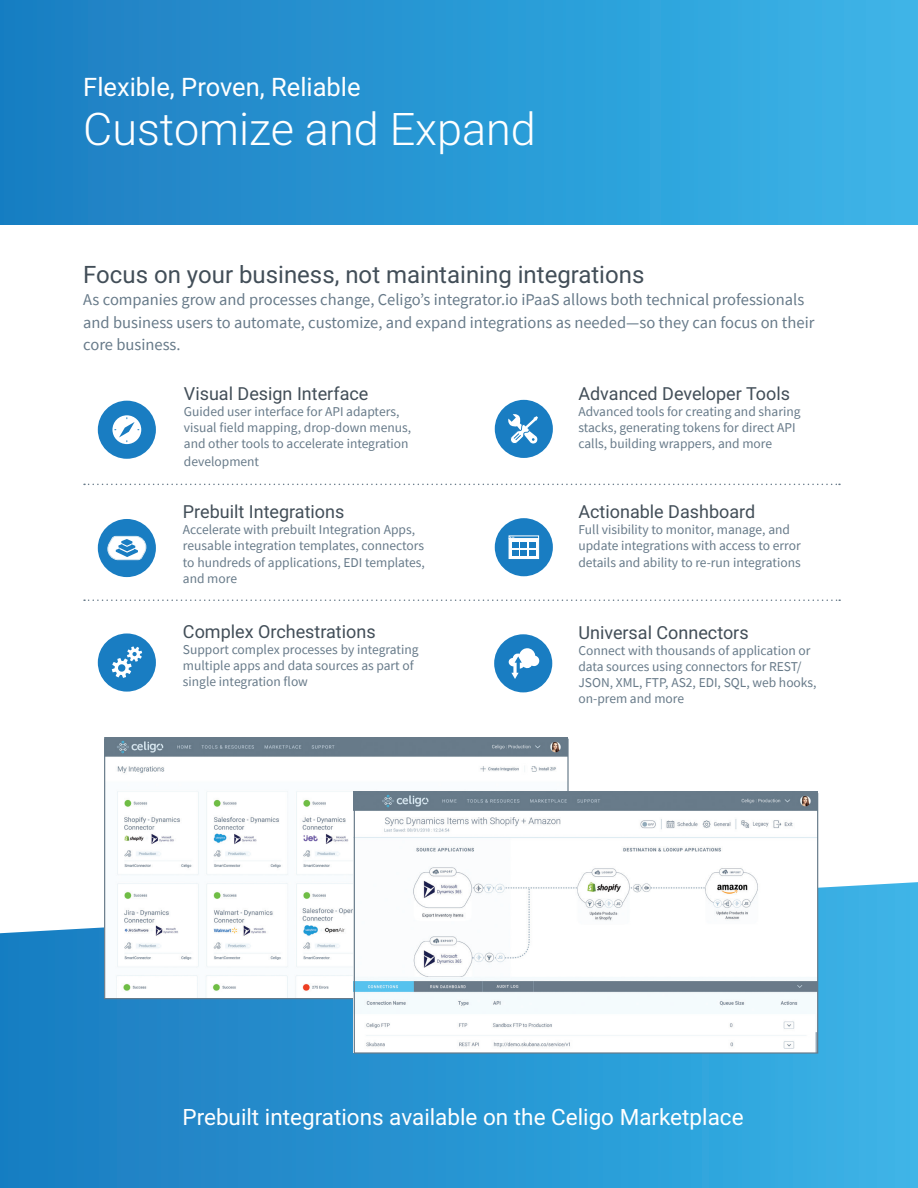
<style>
.page{position:relative;width:918px;height:1188px;background:#fff}
.page>*{position:absolute;margin:0;border:0;box-sizing:border-box;transform-origin:0 0}
.t1{font:300 45px "Roboto";color:#fff}
.t2{font:25.5px "Roboto";color:#fff}
.t3{font:24px "Roboto";color:#424e58}
.t4{font:22.5px "Roboto";color:#fff}
.t5{font:18px "Roboto";color:#424e58}
.t6{font:16.5px/22.5px "Source Sans Pro";color:#677a89}
.t7{font:13.5px/16.2px "Source Sans Pro";color:#677a89}
</style>
<div class="page">
<div style="left:0;top:0;width:918px;height:224px;background:linear-gradient(to right,#1a7dc2,#3bb5e8)"></div>
<svg style="left:0;top:882px;width:918px;height:306px;background:#3099d4"></svg>
<img style="left:104px;top:737px;width:463px;height:260px">
<img style="left:354px;top:792px;width:463px;height:260px">
<div style="left:354px;top:793px;width:464px;height:261px;border:1px solid #677a89"></div>
<div style="left:98px;top:633px;width:58px;height:59px;background:#197dc2;border-radius:50%"></div>
<svg style="left:112px;top:646px;width:30px;height:32px"></svg>
<div style="left:98px;top:519px;width:58px;height:58px;background:#197dc2;border-radius:50%"></div>
<svg style="left:108px;top:536px;width:38px;height:24px"></svg>
<div style="left:98px;top:401px;width:58px;height:58px;background:#197dc2;border-radius:50%"></div>
<svg style="left:112px;top:415px;width:29px;height:29px"></svg>
<svg style="left:114px;top:417px;width:25px;height:25px"></svg>
<div style="left:495px;top:400px;width:58px;height:58px;background:#197dc2;border-radius:50%"></div>
<svg style="left:508px;top:414px;width:30px;height:30px"></svg>
<div style="left:495px;top:518px;width:58px;height:58px;background:#197dc2;border-radius:50%"></div>
<div style="left:509px;top:538px;width:30px;height:21px;background:#fff"></div>
<svg style="left:510px;top:537px;width:26px;height:19px"></svg>
<div style="left:494px;top:634px;width:58px;height:58px;background:#197dc2;border-radius:50%"></div>
<svg style="left:508px;top:648px;width:31px;height:31px"></svg>
<svg style="left:84px;top:484px;width:756px;height:1px"></svg>
<svg style="left:84px;top:599px;width:756px;height:2px"></svg>
<h2 class="t2" style="left:83px;top:69px;width:279px">Flexible, Proven, Reliable</h2>
<h1 class="t1" style="left:83px;top:98px;width:454px">Customize and Expand</h1>
<h3 class="t3" style="left:83px;top:257px;width:563px">Focus on your business, not maintaining integrations</h3>
<p class="t6" style="left:83px;top:288px;width:733px">As companies grow and processes change, Celigo’s integrator.io iPaaS allows both technical professionals and business users to automate, customize, and expand integrations as needed—so they can focus on their core business.</p>
<h3 class="t5" style="left:184px;top:381px;width:186px">Visual Design Interface</h3>
<p class="t7" style="left:184px;top:403px;width:229px">Guided user interface for API adapters, visual field mapping, drop-down menus, and other tools to accelerate integration</p>
<p class="t7" style="left:184px;top:454px;width:77px">development</p>
<h3 class="t5" style="left:183px;top:499px;width:163px">Prebuilt Integrations</h3>
<p class="t7" style="left:183px;top:521px;width:244px">Accelerate with prebuilt Integration Apps, reusable integration templates, connectors to hundreds of applications, EDI templates, and more</p>
<h3 class="t5" style="left:183px;top:619px;width:194px">Complex Orchestrations</h3>
<p class="t7" style="left:183px;top:641px;width:237px">Support complex processes by integrating multiple apps and data sources as part of single integration flow</p>
<h3 class="t5" style="left:578px;top:381px;width:213px">Advanced Developer Tools</h3>
<p class="t7" style="left:578px;top:403px;width:224px">Advanced tools for creating and sharing stacks, generating tokens for direct API calls, building wrappers, and more</p>
<h3 class="t5" style="left:578px;top:499px;width:178px">Actionable Dashboard</h3>
<p class="t7" style="left:578px;top:521px;width:224px">Full visibility to monitor, manage, and update integrations with access to error details and ability to re-run integrations</p>
<h3 class="t5" style="left:578px;top:620px;width:172px">Universal Connectors</h3>
<p class="t7" style="left:578px;top:642px;width:240px">Connect with thousands of application or data sources using connectors for REST/ JSON, XML, FTP, AS2, EDI, SQL, web hooks, on-prem and more</p>
<h3 class="t4" style="left:183px;top:1101px;width:563px">Prebuilt integrations available on the Celigo Marketplace</h3>
</div>
